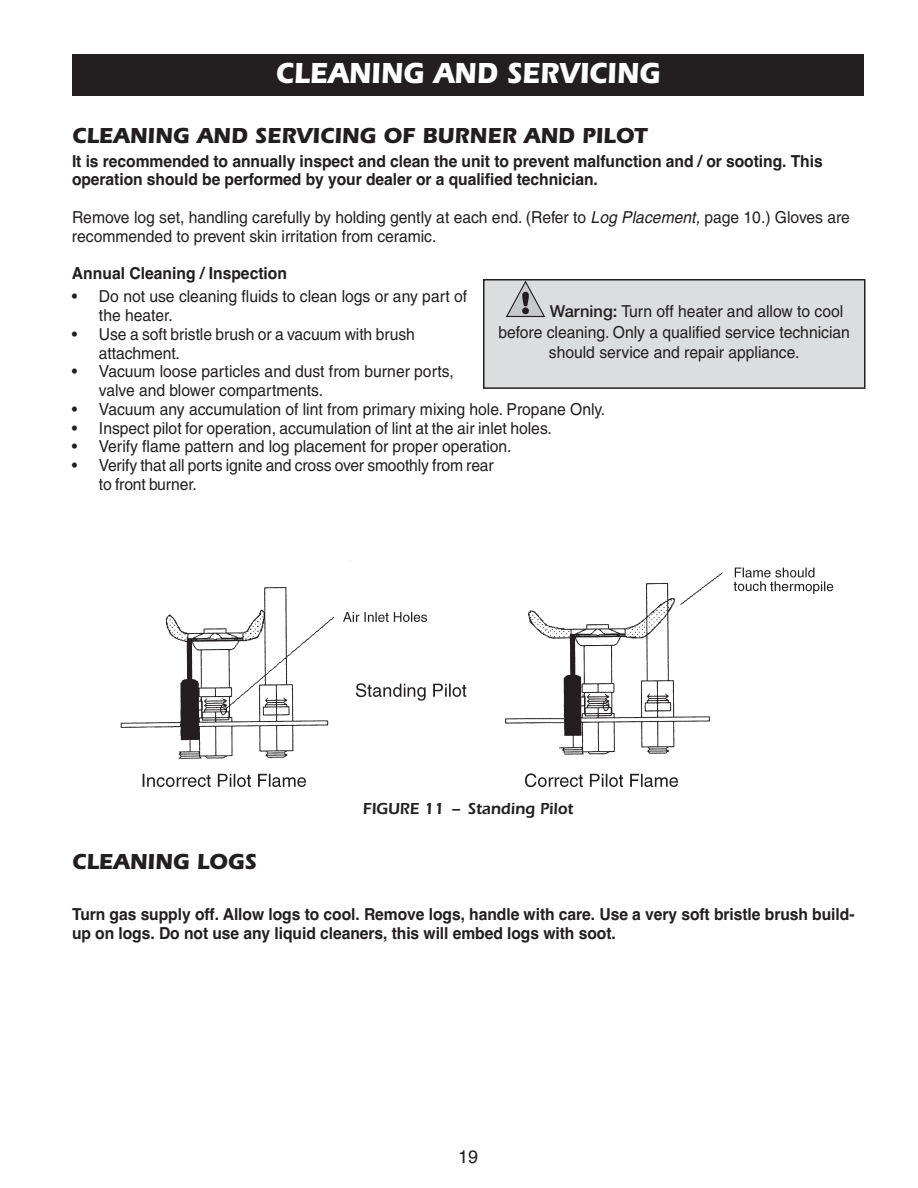
<style>
.page{position:relative;width:918px;height:1188px;background:#fff}
.page>*{position:absolute;margin:0;border:0;box-sizing:border-box;transform-origin:0 0}
.t1{font:700 30px "Itc Eras";color:#fff;scale:.9 1}
.t2{font:700 22.5px "Itc Eras";color:#231f20;scale:.95 1}
.t3{font:18px "Helvetica";color:#231f20}
.t4{font:16.5px/18.8px "Helvetica";color:#231f20;scale:.95 1}
.t5{font:16.5px/18.8px "Helvetica Bold TT";letter-spacing:-.005em;color:#231f20;scale:.95 1}
.t6{font:600 16.5px "Itc Eras";color:#231f20;scale:.95 1}
.s1{font-style:italic}
.s2{font-family:"Helvetica Neue";font-weight:500}
</style>
<div class="page">
<div style="left:72px;top:54px;width:792px;height:42px;background:#231f20"></div>
<img style="left:120px;top:560px;width:714px;height:228px">
<div style="left:484px;top:280px;width:381px;height:108px;background:#dcddde"></div>
<div style="left:483px;top:279px;width:383px;height:110px;border:2px solid #231f20"></div>
<svg style="left:506px;top:280px;width:39px;height:37px"></svg>
<h1 class="t1" style="left:276px;top:62px;width:429px">CLEANING AND SERVICING</h1>
<h2 class="t2" style="left:72px;top:128px;width:607px">CLEANING AND SERVICING OF BURNER AND PILOT</h2>
<p class="t5" style="left:72px;top:153px;width:792px">It is recommended to annually inspect and clean the unit to prevent malfunction and / or sooting. This operation should be performed by your dealer or a qualified technician.</p>
<p class="t4" style="left:72px;top:209px;width:820px">Remove log set, handling carefully by holding gently at each end. (Refer to <span class="s1">Log Placement,</span> page 10.) Gloves are recommended to prevent skin irritation from ceramic.</p>
<p class="t5" style="left:72px;top:265px;width:228px">Annual Cleaning / Inspection</p>
<p class="t4" style="left:99px;top:289px;width:389px;text-indent:-27px">• Do not use cleaning fluids to clean logs or any part of the heater.</p>
<p class="t4" style="left:99px;top:326px;width:334px;text-indent:-27px">• Use a soft bristle brush or a vacuum with brush attachment.</p>
<p class="t4" style="left:99px;top:364px;width:375px;text-indent:-27px">• Vacuum loose particles and dust from burner ports, valve and blower compartments.</p>
<p class="t4" style="left:72px;top:401px;width:563px">• Vacuum any accumulation of lint from primary mixing hole. Propane Only.</p>
<p class="t4" style="left:72px;top:420px;width:507px">• Inspect pilot for operation, accumulation of lint at the air inlet holes.</p>
<p class="t4" style="left:72px;top:439px;width:464px">• Verify flame pattern and log placement for proper operation.</p>
<p class="t4" style="left:99px;top:457px;width:417px;text-indent:-27px">• Verify that all ports ignite and cross over smoothly from rear to front burner.</p>
<p class="t4" style="left:550px;top:304px;width:310px"><span class="s2">Warning:</span> Turn off heater and allow to cool</p>
<p class="t4" style="left:499px;top:324px;width:371px">before cleaning. Only a qualified service technician</p>
<p class="t4" style="left:549px;top:344px;width:265px">should service and repair appliance.</p>
<p class="t6" style="left:363px;top:803px;width:223px">FIGURE 11 – Standing Pilot</p>
<h2 class="t2" style="left:72px;top:854px;width:196px">CLEANING LOGS</h2>
<p class="t5" style="left:72px;top:907px;width:825px">Turn gas supply off. Allow logs to cool. Remove logs, handle with care. Use a very soft bristle brush build&shy;up on logs. Do not use any liquid cleaners, this will embed logs with soot.</p>
<p class="t3" style="left:458px;top:1150px;width:21px">19</p>
</div>
